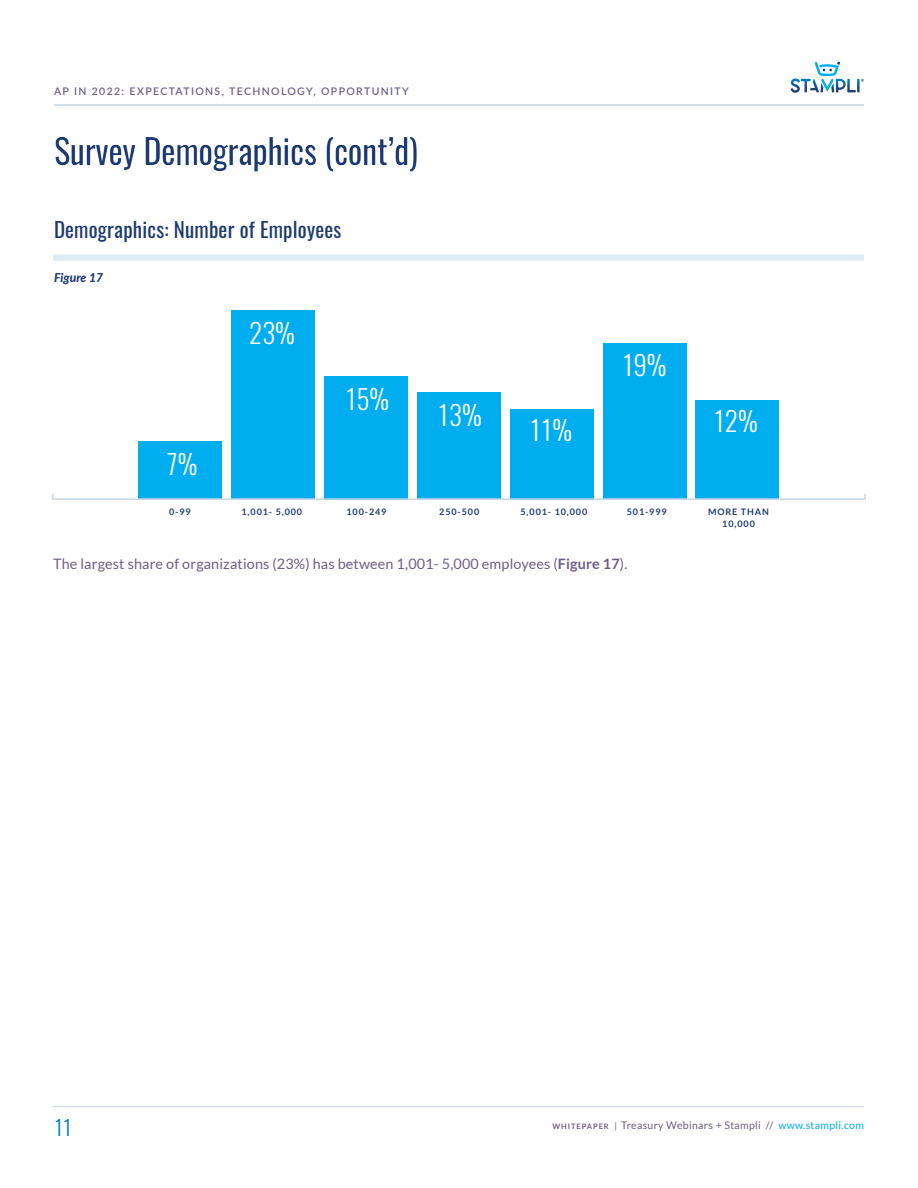
<style>
.page{position:relative;width:918px;height:1188px;background:#fff}
.page>*{position:absolute;margin:0;border:0;box-sizing:border-box;transform-origin:0 0}
.t1{font:34.5px "Oswald";letter-spacing:-.01em;color:#1d3b74}
.Paragraph_Style_1{font:300 27px "Oswald";color:#fff}
.t2{font:21px "Oswald";letter-spacing:.01em;color:#1f3b6f}
.t3{font:300 21px "Oswald";color:#0079c2}
.Paragraph_Style_1-2{font:14.4px "Lato";letter-spacing:.01em;color:#6e5e84}
.t4{font:italic 800 12.15px "Lato";color:#1d3b74}
.t5{font:10.5px "Lato";letter-spacing:.03em;color:#6e5e84}
.t6{font:600 10.5px "Lato";letter-spacing:.13em;color:#6e5e84}
.Paragraph_Style_1-3{font:700 9px/12px "Lato";letter-spacing:.1em;color:#1d3b74;text-align:center}
.s1{font-weight:700}
.s2{font-weight:700;font-size:7.5px}
.s3{font-size:9px}
.s4{color:#00aeef}
</style>
<div class="page">
<hr style="left:53px;top:1106px;width:811px;height:1px;background:#c8d5e4">
<hr style="left:54px;top:104px;width:810px;height:2px;background:#c8d5e4">
<svg style="left:791px;top:62px;width:73px;height:31px"></svg>
<div style="left:53px;top:255px;width:811px;height:6px;background:#dfebf4"></div>
<div style="left:696px;top:401px;width:83px;height:98px;background:#00aeef"></div>
<div style="left:603px;top:343px;width:83px;height:156px;background:#00aeef"></div>
<div style="left:510px;top:409px;width:84px;height:90px;background:#00aeef"></div>
<div style="left:417px;top:393px;width:84px;height:106px;background:#00aeef"></div>
<div style="left:324px;top:376px;width:84px;height:123px;background:#00aeef"></div>
<div style="left:231px;top:310px;width:84px;height:189px;background:#00aeef"></div>
<div style="left:138px;top:442px;width:84px;height:57px;background:#00aeef"></div>
<hr style="left:53px;top:498px;width:812px;height:2px;background:#c8d5e4">
<p class="t6" style="left:54px;top:84px;width:356px">AP IN 2022: EXPECTATIONS, TECHNOLOGY, OPPORTUNITY</p>
<h1 class="t1" style="left:54px;top:120px;width:366px">Survey Demographics (cont’d)</h1>
<p class="t2" style="left:54px;top:211px;width:289px">Demographics: Number of Employees</p>
<p class="t4" style="left:54px;top:268px;width:50px">Figure 17</p>
<p class="Paragraph_Style_1" style="left:166px;top:446px;width:33px">7%</p>
<p class="Paragraph_Style_1" style="left:249px;top:315px;width:47px">23%</p>
<p class="Paragraph_Style_1" style="left:345px;top:381px;width:46px">15%</p>
<p class="Paragraph_Style_1" style="left:438px;top:397px;width:46px">13%</p>
<p class="Paragraph_Style_1" style="left:529px;top:412px;width:44px">11%</p>
<p class="Paragraph_Style_1" style="left:622px;top:347px;width:46px">19%</p>
<p class="Paragraph_Style_1" style="left:713px;top:403px;width:46px">12%</p>
<p class="Paragraph_Style_1-3" style="left:169px;top:505px;width:23px">0-99</p>
<p class="Paragraph_Style_1-3" style="left:242px;top:505px;width:62px">1,001- 5,000</p>
<p class="Paragraph_Style_1-3" style="left:347px;top:505px;width:41px">100-249</p>
<p class="Paragraph_Style_1-3" style="left:439px;top:505px;width:41px">250-500</p>
<p class="Paragraph_Style_1-3" style="left:521px;top:505px;width:68px">5,001- 10,000</p>
<p class="Paragraph_Style_1-3" style="left:627px;top:505px;width:41px">501-999</p>
<p class="Paragraph_Style_1-3" style="left:708px;top:505px;width:62px">MORE THAN<br>10,000</p>
<p class="Paragraph_Style_1-2" style="left:53px;top:556px;width:576px">The largest share of organizations (23%) has between 1,001- 5,000 employees (<span class="s1">Figure 17</span>).</p>
<h3 class="t3" style="left:54px;top:1114px;width:19px">11</h3>
<p class="t5" style="left:552px;top:1120px;width:313px"><span class="s2">WHITEPAPER</span> <span class="s3">|</span> Treasury Webinars + Stampli // <span class="s4">www.stampli.com</span></p>
</div>
